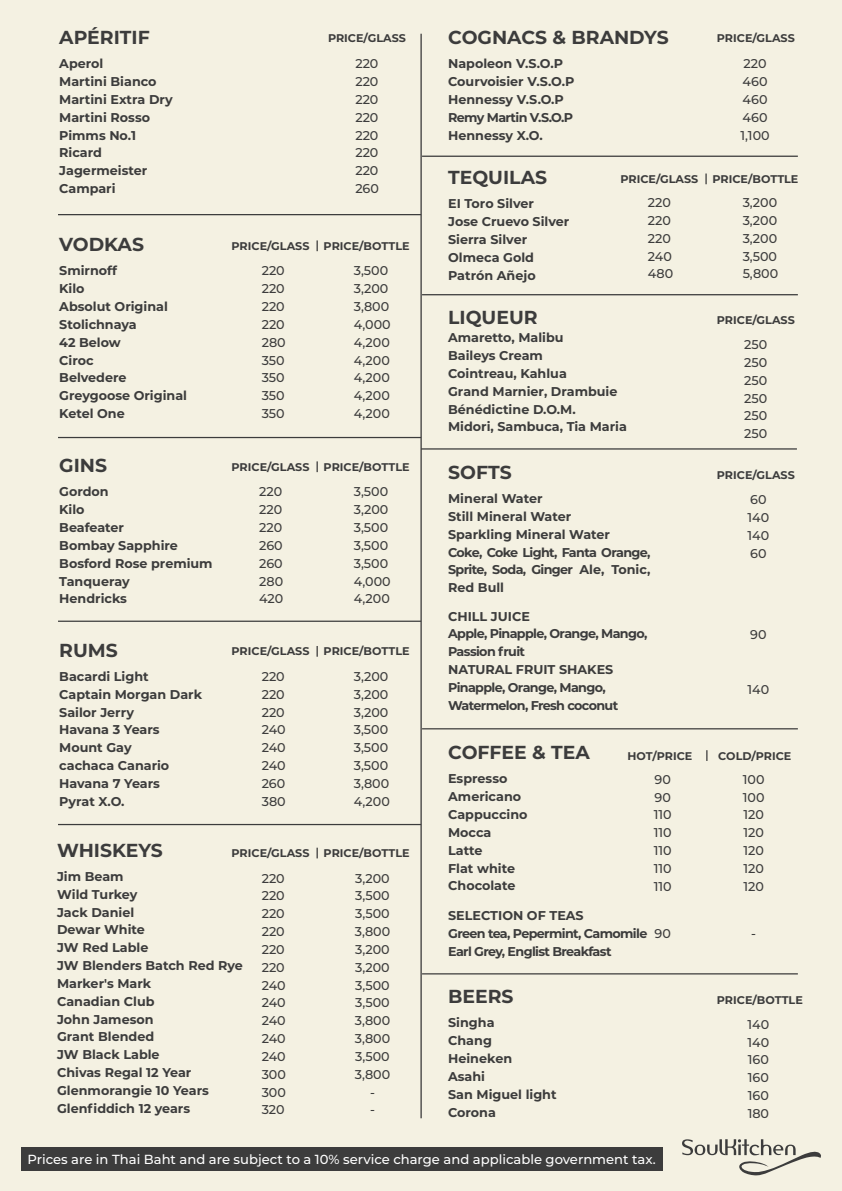
<style>
.page{position:relative;width:842px;height:1191px;background:#f4f1e2}
.page>*{position:absolute;margin:0;border:0;box-sizing:border-box;transform-origin:0 0}
.t1{font:700 18.8px "Montserrat";color:#3c3c3c}
.t2{font:500 13.1px "Montserrat";color:#fff}
.t3{font:700 12.7px/17.8px "Montserrat";color:#3c3c3c}
.t4{font:500 12.7px/17.8px "Montserrat";color:#3c3c3c;text-align:justify}
.t5{font:700 12.7px/17.8px "Montserrat";letter-spacing:-.05em;color:#3c3c3c}
.t6{font:700 11.2px "Montserrat";color:#3c3c3c}
</style>
<div class="page">
<hr style="left:420px;top:34px;width:2px;height:1084px;background:#3c3c3c">
<svg style="left:682px;top:1139px;width:139px;height:36px"></svg>
<div style="left:21px;top:1147px;width:641px;height:23px;background:#3c3c3c"></div>
<hr style="left:58px;top:214px;width:363px;height:1px;background:#3c3c3c">
<hr style="left:58px;top:437px;width:363px;height:1px;background:#3c3c3c">
<hr style="left:58px;top:620px;width:363px;height:2px;background:#3c3c3c">
<hr style="left:58px;top:824px;width:363px;height:1px;background:#3c3c3c">
<hr style="left:422px;top:156px;width:376px;height:1px;background:#3c3c3c">
<hr style="left:422px;top:294px;width:376px;height:1px;background:#3c3c3c">
<hr style="left:421px;top:448px;width:376px;height:1px;background:#3c3c3c">
<hr style="left:422px;top:728px;width:376px;height:1px;background:#3c3c3c">
<hr style="left:422px;top:973px;width:376px;height:1px;background:#3c3c3c">
<svg style="left:705px;top:173px;width:2px;height:11px"></svg>
<h1 class="t1" style="left:59px;top:24px;width:92px">APÉRITIF</h1>
<p class="t6" style="left:328px;top:30px;width:79px">PRICE/GLASS</p>
<p class="t3" style="left:59px;top:54px;width:115px">Aperol<br>Martini Bianco<br>Martini Extra Dry<br>Martini Rosso<br>Pimms No.1<br>Ricard<br>Jagermeister<br>Campari</p>
<p class="t4" style="left:355px;top:54px;width:25px">220<br>220<br>220<br>220<br>220<br>220<br>220<br>260</p>
<h1 class="t1" style="left:59px;top:231px;width:86px">VODKAS</h1>
<p class="t6" style="left:232px;top:238px;width:79px">PRICE/GLASS</p>
<p class="t3" style="left:59px;top:261px;width:129px">Smirnoff<br>Kilo<br>Absolut Original<br>Stolichnaya<br>42 Below<br>Ciroc<br>Belvedere<br>Greygoose Original<br>Ketel One</p>
<p class="t4" style="left:262px;top:261px;width:26px">220<br>220<br>220<br>220<br>280<br>350<br>350<br>350<br>350</p>
<p class="t6" style="left:324px;top:238px;width:87px">PRICE/BOTTLE</p>
<p class="t4" style="left:354px;top:261px;width:38px;text-align:left">3,500<br>3,200<br>3,800<br>4,000<br>4,200<br>4,200<br>4,200<br>4,200<br>4,200</p>
<h1 class="t1" style="left:59px;top:452px;width:49px">GINS</h1>
<p class="t6" style="left:232px;top:459px;width:79px">PRICE/GLASS</p>
<p class="t3" style="left:59px;top:482px;width:155px">Gordon<br>Kilo<br>Beafeater<br>Bombay Sapphire<br>Bosford Rose premium<br>Tanqueray<br>Hendricks</p>
<p class="t4" style="left:259px;top:482px;width:26px">220<br>220<br>220<br>260<br>260<br>280<br>420</p>
<h1 class="t1" style="left:59px;top:636px;width:60px">RUMS</h1>
<p class="t6" style="left:232px;top:643px;width:79px">PRICE/GLASS</p>
<p class="t3" style="left:59px;top:667px;width:144px">Bacardi Light<br>Captain Morgan Dark<br>Sailor Jerry<br>Havana 3 Years<br>Mount Gay<br>cachaca Canario<br>Havana 7 Years<br>Pyrat X.O.</p>
<p class="t4" style="left:262px;top:667px;width:26px">220<br>220<br>220<br>240<br>240<br>240<br>260<br>380</p>
<h1 class="t1" style="left:57px;top:836px;width:107px">WHISKEYS</h1>
<p class="t3" style="left:57px;top:866px;width:187px">Jim Beam<br>Wild Turkey<br>Jack Daniel<br>Dewar White<br>JW Red Lable<br>JW Blenders Batch Red Rye<br>Marker's Mark<br>Canadian Club<br>John Jameson<br>Grant Blended<br>JW Black Lable<br>Chivas Regal 12 Year<br>Glenmorangie 10 Years<br>Glenfiddich 12 years</p>
<p class="t6" style="left:232px;top:845px;width:79px">PRICE/GLASS</p>
<p class="t4" style="left:262px;top:868px;width:26px">220<br>220<br>220<br>220<br>220<br>220<br>240<br>240<br>240<br>240<br>240<br>300<br>300<br>320</p>
<p class="t6" style="left:324px;top:459px;width:87px">PRICE/BOTTLE</p>
<p class="t4" style="left:354px;top:482px;width:38px;text-align:left">3,500<br>3,200<br>3,500<br>3,500<br>3,500<br>4,000<br>4,200</p>
<p class="t6" style="left:324px;top:643px;width:87px">PRICE/BOTTLE</p>
<p class="t4" style="left:354px;top:667px;width:38px;text-align:left">3,200<br>3,200<br>3,200<br>3,500<br>3,500<br>3,500<br>3,800<br>4,200</p>
<p class="t6" style="left:324px;top:845px;width:87px">PRICE/BOTTLE</p>
<p class="t4" style="left:355px;top:868px;width:37px;text-align:center">3,200<br>3,500<br>3,500<br>3,800<br>3,200<br>3,200<br>3,500<br>3,500<br>3,800<br>3,800<br>3,500<br>3,800 -<br>-</p>
<h1 class="t1" style="left:448px;top:24px;width:222px">COGNACS &amp; BRANDYS</h1>
<p class="t6" style="left:717px;top:30px;width:79px">PRICE/GLASS</p>
<p class="t3" style="left:448px;top:54px;width:128px">Napoleon V.S.O.P<br>Courvoisier V.S.O.P<br>Hennessy V.S.O.P<br>Remy Martin V.S.O.P<br>Hennessy X.O.</p>
<p class="t4" style="left:740px;top:54px;width:31px;text-align:left">220<br>460<br>460<br>460<br>1,100</p>
<h1 class="t1" style="left:448px;top:164px;width:100px">TEQUILAS</h1>
<p class="t6" style="left:620px;top:171px;width:79px">PRICE/GLASS</p>
<p class="t3" style="left:448px;top:194px;width:123px">EI Toro Silver<br>Jose Cruevo Silver<br>Sierra Silver<br>Olmeca Gold<br>Patrón Añejo</p>
<p class="t4" style="left:648px;top:193px;width:27px;text-align:left">220<br>220<br>220<br>240<br>480</p>
<h1 class="t1" style="left:448px;top:304px;width:91px">LIQUEUR</h1>
<p class="t3" style="left:448px;top:328px;width:180px">Amaretto, Malibu<br>Baileys Cream<br>Cointreau, Kahlua<br>Grand Marnier, Drambuie<br>Bénédictine D.O.M.<br>Midori, Sambuca, Tia Maria</p>
<h1 class="t1" style="left:448px;top:458px;width:65px">SOFTS</h1>
<p class="t3" style="left:448px;top:489px;width:204px">Mineral Water<br>Still Mineral Water<br>Sparkling Mineral Water<br>Coke, Coke Light, Fanta Orange,<br>Sprite, Soda, Ginger Ale, Tonic,<br>Red Bull</p>
<p class="t6" style="left:712px;top:171px;width:87px">PRICE/BOTTLE</p>
<p class="t4" style="left:743px;top:193px;width:37px">3,200<br>3,200<br>3,200<br>3,500<br>5,800</p>
<p class="t6" style="left:717px;top:312px;width:79px">PRICE/GLASS</p>
<p class="t4" style="left:744px;top:335px;width:25px">250<br>250<br>250<br>250<br>250<br>250</p>
<p class="t6" style="left:717px;top:467px;width:79px">PRICE/GLASS</p>
<p class="t4" style="left:747px;top:490px;width:23px;text-align:left">60<br>140<br>140<br>60</p>
<p class="t5" style="left:448px;top:606px;width:201px">CHILL JUICE<br>Apple, Pinapple, Orange, Mango,<br>Passion fruit<br>NATURAL FRUIT SHAKES<br>Pinapple, Orange, Mango,<br>Watermelon, Fresh coconut</p>
<h1 class="t1" style="left:448px;top:739px;width:143px">COFFEE &amp; TEA</h1>
<p class="t3" style="left:448px;top:769px;width:81px">Espresso<br>Americano<br>Cappuccino<br>Mocca<br>Latte<br>Flat white<br>Chocolate</p>
<p class="t5" style="left:448px;top:906px;width:201px">SELECTION OF TEAS<br>Green tea, Pepermint, Camomile<br>Earl Grey, Englist Breakfast</p>
<p class="t4" style="left:750px;top:625px;width:18px">90</p>
<p class="t4" style="left:747px;top:680px;width:23px">140</p>
<p class="t6" style="left:627px;top:747px;width:66px">HOT/PRICE</p>
<p class="t4" style="left:654px;top:770px;width:19px">90<br>90<br>110<br>110<br>110<br>110<br>110</p>
<p class="t6" style="left:718px;top:747px;width:75px">COLD/PRICE</p>
<p class="t4" style="left:743px;top:770px;width:23px">100<br>100<br>120<br>120<br>120<br>120<br>120</p>
<p class="t4" style="left:654px;top:923px;width:18px">90</p>
<p class="t4" style="left:751px;top:923px;width:6px">-</p>
<h1 class="t1" style="left:448px;top:983px;width:67px">BEERS</h1>
<p class="t3" style="left:448px;top:1013px;width:110px">Singha<br>Chang<br>Heineken<br>Asahi<br>San Miguel light<br>Corona</p>
<p class="t6" style="left:717px;top:991px;width:87px">PRICE/BOTTLE</p>
<p class="t4" style="left:747px;top:1015px;width:23px">140<br>140<br>160<br>160<br>160<br>180</p>
<p class="t2" style="left:28px;top:1149px;width:630px">Prices are in Thai Baht and are subject to a 10% service charge and applicable government tax.</p>
</div>
